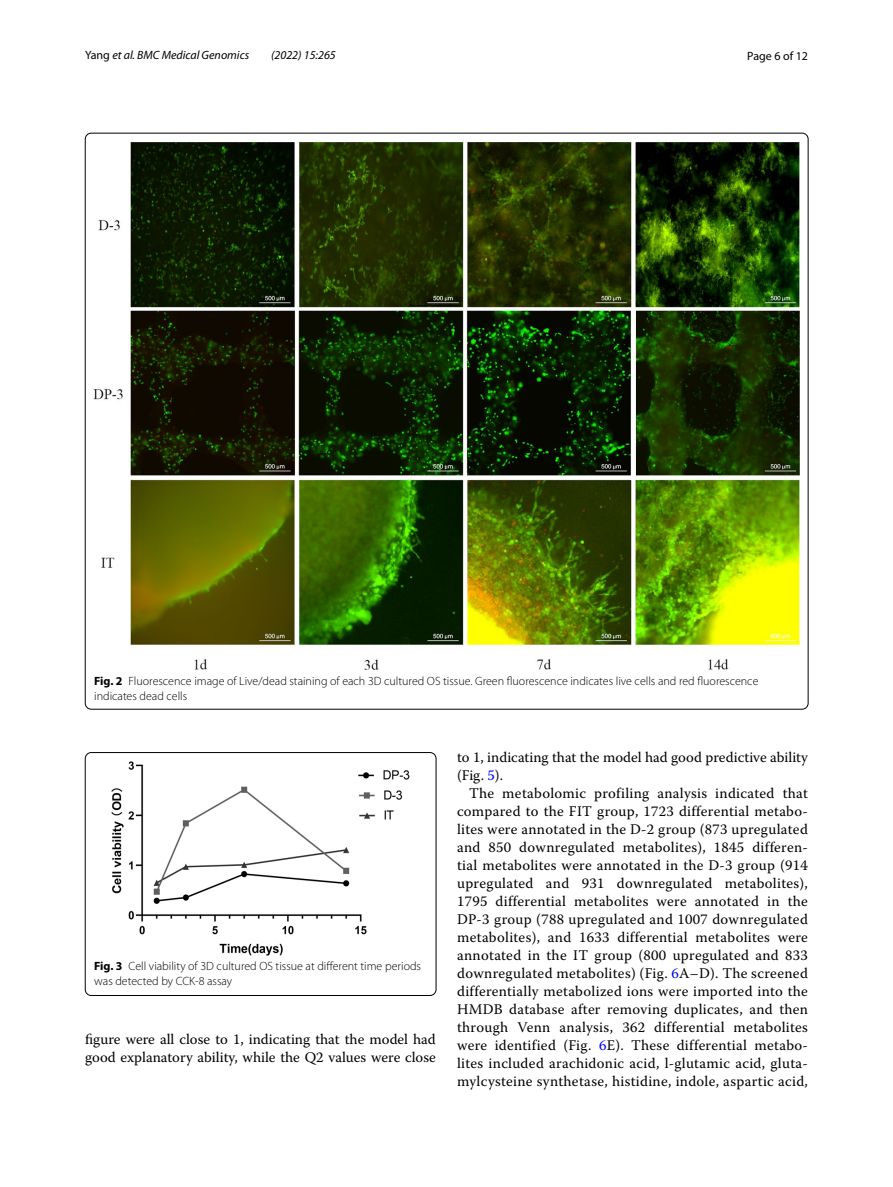
<style>
.page{position:relative;width:893px;height:1187px;background:#fff}
.page>*{position:absolute;margin:0;border:0;box-sizing:border-box;transform-origin:0 0}
.t1{font:14.7px/18px "Warnock Pro";color:#000}
.t2{font:300 12px/15px "Myriad Pro";color:#000}
.t3{font:italic 12px "Myriad Pro";color:#000}
.t4{font:12px "Myriad Pro";color:#000}
.s1{font-style:normal}
.s2{font-weight:700}
.s3{color:#00f}
</style>
<div class="page">
<img style="left:94px;top:142px;width:706px;height:527px">
<img style="left:112px;top:761px;width:297px;height:193px">
<div style="left:85px;top:752px;width:351px;height:243px;border:1px solid #000;border-radius:6px"></div>
<p class="t3" style="left:85px;top:48px;width:166px"><span class="s1">Yang</span> et al. BMC Medical Genomics</p>
<p class="t3" style="left:271px;top:48px;width:66px">(2022) 15:265</p>
<p class="t4" style="left:747px;top:48px;width:62px">Page 6 of 12</p>
<p class="t2" style="left:94px;top:673px;width:666px"><span class="s2">Fig. 2</span> Fluorescence image of Live/dead staining of each 3D cultured OS tissue. Green fluorescence indicates live cells and red fluorescence indicates dead cells</p>
<p class="t2" style="left:94px;top:958px;width:328px"><span class="s2">Fig. 3</span> Cell viability of 3D cultured OS tissue at different time periods was detected by CCK-8 assay</p>
<p class="t1" style="left:85px;top:1029px;width:352px">figure were all close to 1, indicating that the model had good explanatory ability, while the Q2 values were close</p>
<p class="t1" style="left:457px;top:747px;width:352px">to 1, indicating that the model had good predictive ability (Fig. <span class="s3">5</span>).</p>
<p class="t1" style="left:457px;top:783px;width:352px;text-align:justify;text-indent:12px">The metabolomic profiling analysis indicated that compared to the FIT group, 1723 differential metabo&shy;lites were annotated in the D-2 group (873 upregulated and 850 downregulated metabolites), 1845 differen&shy;tial metabolites were annotated in the D-3 group (914 upregulated and 931 downregulated metabolites), 1795 differential metabolites were annotated in the DP-3 group (788 upregulated and 1007 downregulated metabolites), and 1633 differential metabolites were annotated in the IT group (800 upregulated and 833 downregulated metabolites) (Fig. <span class="s3">6</span>A–D). The screened differentially metabolized ions were imported into the HMDB database after removing duplicates, and then through Venn analysis, 362 differential metabolites were identified (Fig. <span class="s3">6</span>E). These differential metabo&shy;lites included arachidonic acid, l-glutamic acid, gluta&shy;mylcysteine synthetase, histidine, indole, aspartic acid,</p>
</div>
